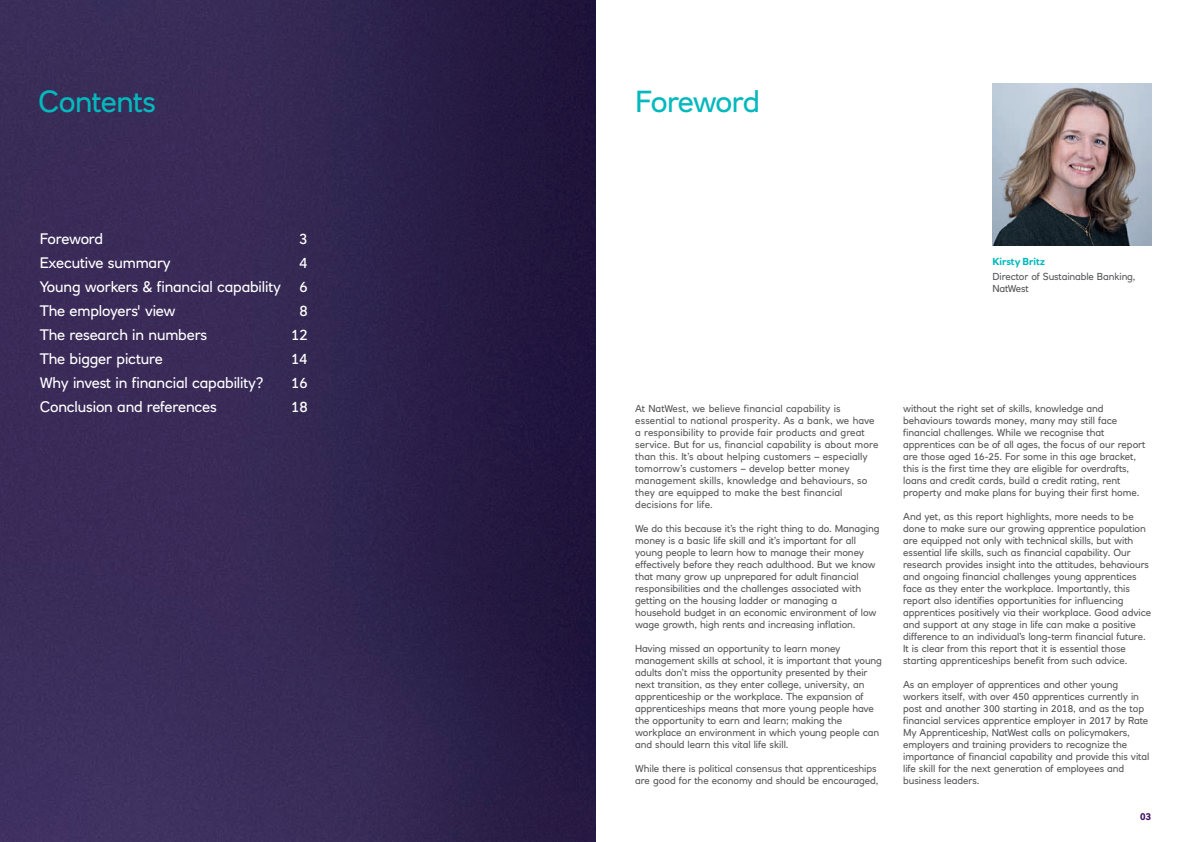
<style>
.page{position:relative;width:1191px;height:842px;background:#fff}
.page>*{position:absolute;margin:0;border:0;box-sizing:border-box;transform-origin:0 0}
.t1{font:30px "RN House Sans";letter-spacing:-.025em;color:#03b9bd}
.t2{font:15px/24px "RN House Sans";letter-spacing:-.01em;color:#fff;text-align:justify}
.t3{font:15px "RN House Sans";letter-spacing:-.03em;color:#fff}
.t4{font:10px/12px "RN House Sans";letter-spacing:-.005em;color:#57585a}
.t5{font:700 10px "RN House Sans";color:#03b9bd}
.t6{font:700 10px "RN House Sans";color:#3f1464}
</style>
<div class="page">
<img style="left:0;top:0;width:595px;height:842px">
<img style="left:992px;top:84px;width:159px;height:161px">
<h1 class="t1" style="left:38px;top:83px;width:119px">Contents</h1>
<h1 class="t1" style="left:635px;top:83px;width:126px">Foreword</h1>
<h2 class="t3" style="left:40px;top:229px;width:65px">Foreword</h2>
<h2 class="t2" style="left:299px;top:226px;width:10px">3</h2>
<h2 class="t2" style="left:40px;top:250px;width:133px">Executive summary</h2>
<h2 class="t2" style="left:40px;top:250px;width:269px;text-indent:260px">4<br>Young workers &amp; financial capability 6<br>The employers' view</h2>
<h2 class="t2" style="left:299px;top:298px;width:10px">8</h2>
<h2 class="t2" style="left:40px;top:322px;width:169px">The research in numbers</h2>
<h2 class="t2" style="left:291px;top:322px;width:18px">12</h2>
<h2 class="t2" style="left:40px;top:346px;width:125px">The bigger picture</h2>
<h2 class="t2" style="left:291px;top:346px;width:18px">14</h2>
<h2 class="t2" style="left:40px;top:370px;width:225px">Why invest in financial capability?</h2>
<h2 class="t2" style="left:291px;top:370px;width:18px">16</h2>
<h2 class="t2" style="left:40px;top:394px;width:179px">Conclusion and references</h2>
<h2 class="t2" style="left:291px;top:394px;width:18px">18</h2>
<p class="t4" style="left:635px;top:402px;width:245px">At NatWest, we believe financial capability is essential to national prosperity. As a bank, we have a responsibility to provide fair products and great service. But for us, financial capability is about more than this. It’s about helping customers – especially tomorrow’s customers – develop better money management skills, knowledge and behaviours, so they are equipped to make the best financial decisions for life.</p>
<p class="t4" style="left:635px;top:522px;width:246px">We do this because it’s the right thing to do. Managing money is a basic life skill and it’s important for all young people to learn how to manage their money effectively before they reach adulthood. But we know that many grow up unprepared for adult financial responsibilities and the challenges associated with getting on the housing ladder or managing a household budget in an economic environment of low wage growth, high rents and increasing inflation.</p>
<p class="t4" style="left:635px;top:642px;width:248px">Having missed an opportunity to learn money management skills at school, it is important that young adults don’t miss the opportunity presented by their next transition, as they enter college, university, an apprenticeship or the workplace. The expansion of apprenticeships means that more young people have the opportunity to earn and learn; making the workplace an environment in which young people can and should learn this vital life skill.</p>
<p class="t4" style="left:635px;top:762px;width:245px">While there is political consensus that apprenticeships are good for the economy and should be encouraged,</p>
<p class="t5" style="left:992px;top:255px;width:54px">Kirsty Britz</p>
<p class="t4" style="left:992px;top:270px;width:145px">Director of Sustainable Banking,<br>NatWest</p>
<p class="t4" style="left:903px;top:402px;width:244px">without the right set of skills, knowledge and behaviours towards money, many may still face financial challenges. While we recognise that apprentices can be of all ages, the focus of our report are those aged 16-25. For some in this age bracket, this is the first time they are eligible for overdrafts, loans and credit cards, build a credit rating, rent property and make plans for buying their first home.</p>
<p class="t4" style="left:903px;top:510px;width:249px">And yet, as this report highlights, more needs to be done to make sure our growing apprentice population are equipped not only with technical skills, but with essential life skills, such as financial capability. Our research provides insight into the attitudes, behaviours and ongoing financial challenges young apprentices face as they enter the workplace. Importantly, this report also identifies opportunities for influencing apprentices positively via their workplace. Good advice and support at any stage in life can make a positive difference to an individual’s long-term financial future.<br>It is clear from this report that it is essential those starting apprenticeships benefit from such advice.</p>
<p class="t4" style="left:903px;top:678px;width:248px">As an employer of apprentices and other young workers itself, with over 450 apprentices currently in post and another 300 starting in 2018, and as the top financial services apprentice employer in 2017 by Rate My Apprenticeship, NatWest calls on policymakers, employers and training providers to recognize the importance of financial capability and provide this vital life skill for the next generation of employees and business leaders.</p>
<p class="t6" style="left:1140px;top:810px;width:13px">03</p>
</div>
